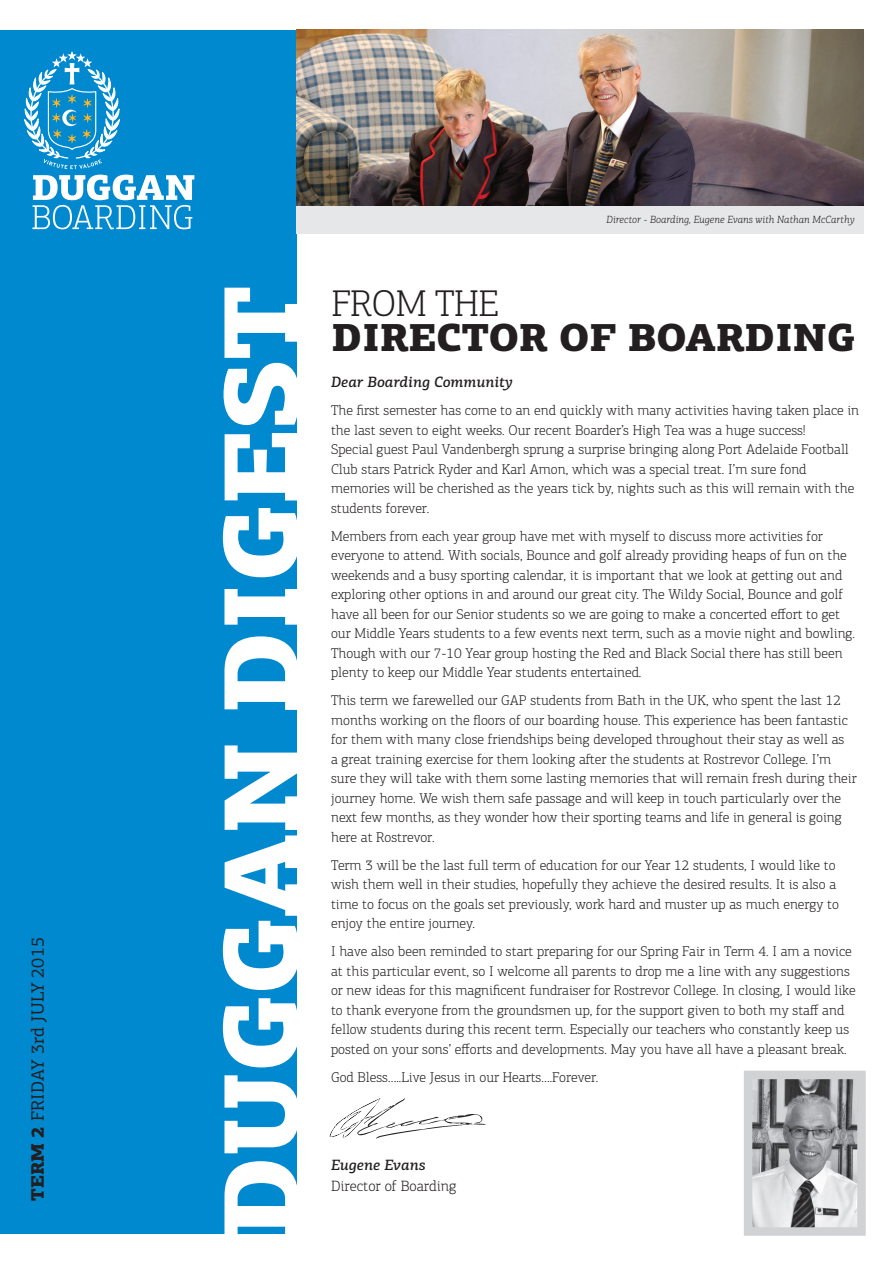
<style>
.page{position:relative;width:893px;height:1263px;background:#fff}
.page>*{position:absolute;margin:0;border:0;box-sizing:border-box;transform-origin:0 0}
.t1{font:900 106.5px "PF Centro Slab Pro";letter-spacing:-.01em;color:#fff}
.t2{font:900 39px "PF Centro Slab Pro";letter-spacing:-.01em;color:#231f20}
.t3{font:300 37.5px "PF Centro Slab Pro";letter-spacing:-.01em;color:#231f20}
.t4{font:18px "PF Centro Slab Pro";color:#231f20}
.t5{font:italic 500 15px "PF Centro Slab Pro";color:#231f20}
.t6{font:300 15px "PF Centro Slab Pro";color:#231f20}
.t7{font:300 14.25px/19.5px "PF Centro Slab Pro";color:#231f20}
.t8{font:italic 300 10.5px "PF Centro Slab Pro";color:#231f20}
.s1{font-weight:900}
</style>
<div class="page">
<div style="left:0;top:30px;width:296px;height:1203px;background:#0089cf"></div>
<svg style="left:32px;top:175px;width:162px;height:54px"></svg>
<svg style="left:24px;top:52px;width:96px;height:117px"></svg>
<img style="left:754px;top:1081px;width:102px;height:145px">
<div style="left:744px;top:1071px;width:122px;height:165px;border:9px solid #d1d2d4"></div>
<svg style="left:329px;top:1098px;width:157px;height:41px"></svg>
<img style="left:296px;top:29px;width:568px;height:196px">
<div style="left:296px;top:206px;width:567px;height:28px;background:#e6e7e9"></div>
<p class="t4" style="left:27px;top:1200px;width:265px;rotate:-90deg"><span class="s1">TERM 2</span> Friday 3rd july 2015</p>
<p class="t8" style="left:607px;top:213px;width:250px">Director - Boarding, Eugene Evans with Nathan McCarthy</p>
<h1 class="t1" style="left:191px;top:1239px;width:955px;rotate:-90deg">DUGGAN DIGEST</h1>
<h3 class="t3" style="left:331px;top:281px;width:169px">From the</h3>
<h2 class="t2" style="left:331px;top:312px;width:526px">DIRECTOR OF BOARDING</h2>
<p class="t5" style="left:331px;top:373px;width:183px">Dear Boarding Community</p>
<p class="t7" style="left:331px;top:401px;width:530px">The first semester has come to an end quickly with many activities having taken place in the last seven to eight weeks. Our recent Boarder’s High Tea was a huge success!<br>Special guest Paul Vandenbergh sprung a surprise bringing along Port Adelaide Football Club stars Patrick Ryder and Karl Amon, which was a special treat. I’m sure fond memories will be cherished as the years tick by, nights such as this will remain with the students forever.</p>
<p class="t7" style="left:331px;top:526px;width:525px">Members from each year group have met with myself to discuss more activities for everyone to attend. With socials, Bounce and golf already providing heaps of fun on the weekends and a busy sporting calendar, it is important that we look at getting out and exploring other options in and around our great city. The Wildy Social, Bounce and golf have all been for our Senior students so we are going to make a concerted effort to get our Middle Years students to a few events next term, such as a movie night and bowling.<br>Though with our 7-10 Year group hosting the Red and Black Social there has still been plenty to keep our Middle Year students entertained.</p>
<p class="t7" style="left:331px;top:691px;width:527px">This term we farewelled our GAP students from Bath in the UK, who spent the last 12 months working on the floors of our boarding house. This experience has been fantastic for them with many close friendships being developed throughout their stay as well as<br>a great training exercise for them looking after the students at Rostrevor College. I’m sure they will take with them some lasting memories that will remain fresh during their journey home. We wish them safe passage and will keep in touch particularly over the next few months, as they wonder how their sporting teams and life in general is going here at Rostrevor.</p>
<p class="t7" style="left:331px;top:855px;width:509px">Term 3 will be the last full term of education for our Year 12 students, I would like to wish them well in their studies, hopefully they achieve the desired results. It is also a time to focus on the goals set previously, work hard and muster up as much energy to enjoy the entire journey.</p>
<p class="t7" style="left:331px;top:941px;width:526px">I have also been reminded to start preparing for our Spring Fair in Term 4. I am a novice at this particular event, so I welcome all parents to drop me a line with any suggestions or new ideas for this magnificent fundraiser for Rostrevor College. In closing, I would like to thank everyone from the groundsmen up, for the support given to both my staff and fellow students during this recent term. Especially our teachers who constantly keep us posted on your sons’ efforts and developments. May you have all have a pleasant break.</p>
<p class="t7" style="left:331px;top:1067px;width:269px">God Bless…..Live Jesus in our Hearts….Forever.</p>
<p class="t5" style="left:331px;top:1156px;width:96px">Eugene Evans</p>
<p class="t6" style="left:331px;top:1177px;width:127px">Director of Boarding</p>
</div>
